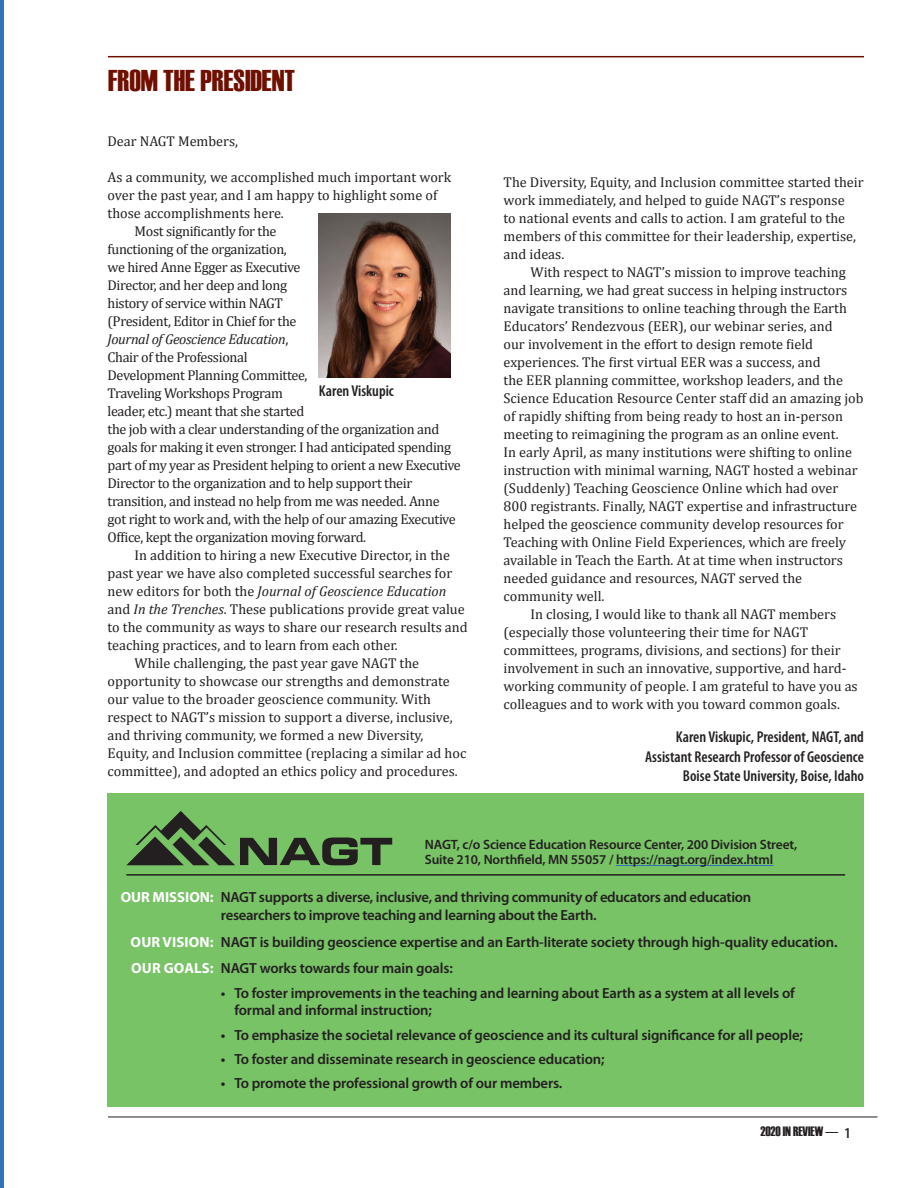
<style>
.page{position:relative;width:918px;height:1188px;background:#fff}
.page>*{position:absolute;margin:0;border:0;box-sizing:border-box;transform-origin:0 0}
.t1{font:30px "Haettenschweiler";color:#6f0f00}
.t2{font:600 condensed 15.75px/19.5px "Myriad Pro";color:#231f20;text-align:right}
.t3{font:600 14.7px/17.7px "Myriad Pro";letter-spacing:-.01em;color:#231f20}
.t4{font:14.25px/18px "Cambria";color:#231f20}
.t5{font:14.25px "Cambria";letter-spacing:-.025em;color:#231f20}
.t6{font:italic 14.25px "Cambria";color:#231f20}
.t7{font:italic 14.25px "Cambria";letter-spacing:-.02em;color:#231f20}
.t8{font:600 13.5px/15px "Myriad Pro";letter-spacing:-.01em;color:#231f20}
.t9{font:13.5px "Haettenschweiler";letter-spacing:-.01em;color:#231f20}
.s1{font-style:normal}
.s2{font-style:italic}
.s3{font-weight:700;color:#fff}
.s4{font-family:"Myriad Pro";font-weight:600;font-stretch:condensed}
.s5{font-family:"Myriad Pro";font-weight:600;font-stretch:condensed;font-size:15px}
</style>
<div class="page">
<hr style="left:0;top:0;width:3px;height:1188px;background:#3073ba">
<hr style="left:108px;top:56px;width:756px;height:1px;background:#6f0f00">
<img style="left:319px;top:213px;width:132px;height:164px">
<div style="left:108px;top:793px;width:756px;height:314px;background:#78c366"></div>
<svg style="left:126px;top:811px;width:266px;height:54px"></svg>
<hr style="left:616px;top:865px;width:157px;height:1px;background:#3073ba">
<hr style="left:126px;top:874px;width:719px;height:2px;background:#231f20">
<hr style="left:108px;top:1117px;width:770px;height:1px;background:#231f20">
<h1 class="t1" style="left:108px;top:64px;width:188px">FROM THE PRESIDENT</h1>
<p class="t4" style="left:108px;top:132px;width:132px">Dear NAGT Members,</p>
<p class="t4" style="left:108px;top:168px;width:345px">As a community, we accomplished much important work</p>
<p class="t4" style="left:108px;top:186px;width:331px">over the past year, and I am happy to highlight some of</p>
<p class="t4" style="left:108px;top:204px;width:178px">those accomplishments here.</p>
<p class="t5" style="left:135px;top:223px;width:143px">Most significantly for the</p>
<p class="t5" style="left:108px;top:241px;width:181px">functioning of the organization,</p>
<p class="t5" style="left:108px;top:259px;width:194px">we hired Anne Egger as Executive</p>
<p class="t5" style="left:108px;top:277px;width:181px">Director, and her deep and long</p>
<p class="t5" style="left:108px;top:295px;width:177px">history of service within NAGT</p>
<p class="t5" style="left:108px;top:313px;width:191px">(President, Editor in Chief for the</p>
<p class="t7" style="left:108px;top:329px;width:182px">Journal of Geoscience Education<span class="s1">,</span></p>
<p class="t5" style="left:108px;top:349px;width:142px">Chair of the Professional</p>
<p class="t5" style="left:108px;top:367px;width:201px">Development Planning Committee,</p>
<p class="t5" style="left:108px;top:385px;width:177px">Traveling Workshops Program</p>
<p class="t5" style="left:108px;top:403px;width:198px">leader, etc.) meant that she started</p>
<p class="t5" style="left:108px;top:421px;width:333px">the job with a clear understanding of the organization and</p>
<p class="t5" style="left:108px;top:439px;width:345px">goals for making it even stronger. I had anticipated spending</p>
<p class="t5" style="left:108px;top:457px;width:355px">part of my year as President helping to orient a new Executive</p>
<p class="t5" style="left:108px;top:475px;width:306px">Director to the organization and to help support their</p>
<p class="t5" style="left:108px;top:493px;width:334px">transition, and instead no help from me was needed. Anne</p>
<p class="t5" style="left:108px;top:511px;width:350px">got right to work and, with the help of our amazing Executive</p>
<p class="t5" style="left:108px;top:529px;width:260px">Office, kept the organization moving forward.</p>
<p class="t4" style="left:135px;top:546px;width:317px">In addition to hiring a new Executive Director, in the</p>
<p class="t4" style="left:108px;top:564px;width:346px">past year we have also completed successful searches for</p>
<p class="t6" style="left:108px;top:581px;width:340px"><span class="s1">new editors for both the</span> Journal of Geoscience Education</p>
<p class="t4" style="left:108px;top:600px;width:359px">and <span class="s2">In the Trenches</span>. These publications provide great value</p>
<p class="t4" style="left:108px;top:618px;width:362px">to the community as ways to share our research results and</p>
<p class="t4" style="left:108px;top:636px;width:292px">teaching practices, and to learn from each other.</p>
<p class="t4" style="left:135px;top:654px;width:286px">While challenging, the past year gave NAGT the</p>
<p class="t4" style="left:108px;top:672px;width:344px">opportunity to showcase our strengths and demonstrate</p>
<p class="t4" style="left:108px;top:690px;width:325px">our value to the broader geoscience community. With</p>
<p class="t4" style="left:108px;top:708px;width:347px">respect to NAGT’s mission to support a diverse, inclusive,</p>
<p class="t4" style="left:108px;top:726px;width:317px">and thriving community, we formed a new Diversity,</p>
<p class="t4" style="left:108px;top:744px;width:360px">Equity, and Inclusion committee (replacing a similar ad hoc</p>
<p class="t4" style="left:108px;top:762px;width:352px">committee), and adopted an ethics policy and procedures.</p>
<p class="t2" style="left:319px;top:382px;width:76px">Karen Viskupic</p>
<p class="t4" style="left:504px;top:173px;width:362px">The Diversity, Equity, and Inclusion committee started their work immediately, and helped to guide NAGT’s response<br>to national events and calls to action. I am grateful to the members of this committee for their leadership, expertise, and ideas.</p>
<p class="t4" style="left:531px;top:263px;width:317px">With respect to NAGT’s mission to improve teaching</p>
<p class="t4" style="left:504px;top:281px;width:345px">and learning, we had great success in helping instructors</p>
<p class="t4" style="left:504px;top:299px;width:345px">navigate transitions to online teaching through the Earth</p>
<p class="t4" style="left:504px;top:317px;width:331px">Educators’ Rendezvous (EER), our webinar series, and</p>
<p class="t4" style="left:504px;top:335px;width:311px">our involvement in the effort to design remote field</p>
<p class="t4" style="left:504px;top:353px;width:319px">experiences. The first virtual EER was a success, and</p>
<p class="t4" style="left:504px;top:371px;width:341px">the EER planning committee, workshop leaders, and the</p>
<p class="t4" style="left:504px;top:389px;width:362px">Science Education Resource Center staff did an amazing job</p>
<p class="t4" style="left:504px;top:407px;width:341px">of rapidly shifting from being ready to host an in-person</p>
<p class="t4" style="left:504px;top:425px;width:337px">meeting to reimagining the program as an online event.</p>
<p class="t4" style="left:504px;top:443px;width:350px">In early April, as many institutions were shifting to online</p>
<p class="t4" style="left:504px;top:461px;width:356px">instruction with minimal warning, NAGT hosted a webinar</p>
<p class="t4" style="left:504px;top:479px;width:336px">(Suddenly) Teaching Geoscience Online which had over</p>
<p class="t4" style="left:504px;top:497px;width:355px">800 registrants. Finally, NAGT expertise and infrastructure</p>
<p class="t4" style="left:504px;top:515px;width:342px">helped the geoscience community develop resources for</p>
<p class="t4" style="left:504px;top:533px;width:344px">Teaching with Online Field Experiences, which are freely</p>
<p class="t4" style="left:504px;top:551px;width:341px">available in Teach the Earth. At at time when instructors</p>
<p class="t4" style="left:504px;top:569px;width:300px">needed guidance and resources, NAGT served the</p>
<p class="t4" style="left:504px;top:587px;width:102px">community well.</p>
<p class="t4" style="left:531px;top:605px;width:307px">In closing, I would like to thank all NAGT members</p>
<p class="t4" style="left:504px;top:623px;width:306px">(especially those volunteering their time for NAGT</p>
<p class="t4" style="left:504px;top:641px;width:339px">committees, programs, divisions, and sections) for their</p>
<p class="t4" style="left:504px;top:659px;width:344px">involvement in such an innovative, supportive, and hard-</p>
<p class="t4" style="left:504px;top:677px;width:356px">working community of people. I am grateful to have you as</p>
<p class="t4" style="left:504px;top:695px;width:338px">colleagues and to work with you toward common goals.</p>
<p class="t2" style="left:645px;top:728px;width:220px">Karen Viskupic, President, NAGT, and<br>Assistant Research Professor of Geoscience<br>Boise State University, Boise, Idaho</p>
<p class="t8" style="left:425px;top:837px;width:374px">NAGT, c/o Science Education Resource Center, 200 Division Street,<br>Suite 210, Northfield, MN 55057 / https://nagt.org/index.html</p>
<p class="t3" style="left:221px;top:888px;width:532px;text-indent:-100px"><span class="s3">OUR MISSION:</span> NAGT supports a diverse, inclusive, and thriving community of educators and education researchers to improve teaching and learning about the Earth.</p>
<p class="t3" style="left:131px;top:928px;width:708px;line-height:26.7px"><span class="s3">OUR VISION:</span> NAGT is building geoscience expertise and an Earth-literate society through high-quality education.<br><span class="s3">OUR GOALS:</span> NAGT works towards four main goals:</p>
<p class="t3" style="left:234px;top:983px;width:562px;text-indent:-13px">• To foster improvements in the teaching and learning about Earth as a system at all levels of formal and informal instruction;</p>
<p class="t3" style="left:221px;top:1026px;width:584px">• To emphasize the societal relevance of geoscience and its cultural significance for all people;</p>
<p class="t3" style="left:221px;top:1050px;width:385px">• To foster and disseminate research in geoscience education;</p>
<p class="t3" style="left:221px;top:1074px;width:343px">• To promote the professional growth of our members.</p>
<p class="t9" style="left:761px;top:1124px;width:91px">2020 IN REVIEW <span class="s4">—</span> <span class="s5">1</span></p>
</div>
